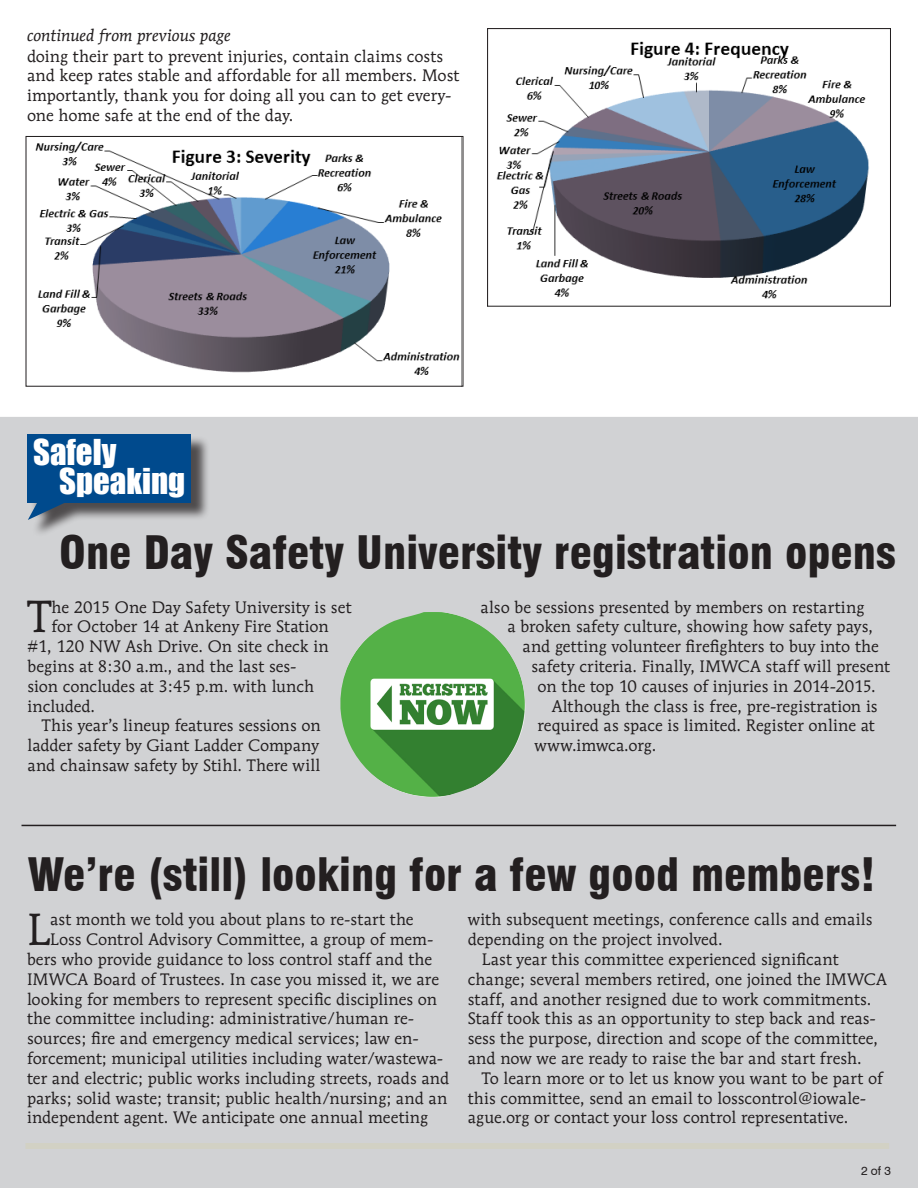
<style>
.page{position:relative;width:918px;height:1188px;background:#fff}
.page>*{position:absolute;margin:0;border:0;box-sizing:border-box;transform-origin:0 0}
.t1{font:900 condensed 45px "Swiss 721 BT";color:#231f20}
.t2{font:44.7px "Mendoza Roman";color:#231f20}
.t3{font:32.7px/28.8px "Impact";color:#fff}
.t4{font:16.5px/19.8px "Mendoza Roman";letter-spacing:.005em;color:#231f20}
.t5{font:italic 16.5px "Mendoza Roman";letter-spacing:-.005em;color:#231f20}
.t6{font:12px "Swiss 721 BT";color:#231f20}
</style>
<div class="page">
<div style="left:0;top:417px;width:918px;height:771px;background:#d1d2d4"></div>
<img style="left:35px;top:141px;width:425px;height:234px">
<div style="left:25px;top:136px;width:438px;height:251px;border:1px solid #231f20"></div>
<img style="left:496px;top:41px;width:373px;height:258px">
<div style="left:487px;top:28px;width:404px;height:279px;border:1px solid #231f20"></div>
<div style="left:30px;top:436px;width:180px;height:102px;background:#231f20;opacity:.75"></div>
<div style="left:28px;top:434px;width:163px;height:69px;background:#004a8d"></div>
<svg style="left:28px;top:503px;width:43px;height:17px"></svg>
<img style="left:338px;top:612px;width:189px;height:187px">
<div style="left:26px;top:1143px;width:863px;height:6px;background:#d2d1c4"></div>
<hr style="left:22px;top:825px;width:874px;height:1px;background:#231f20">
<p class="t5" style="left:27px;top:25px;width:205px">continued from previous page</p>
<p class="t4" style="left:27px;top:46px;width:434px">doing their part to prevent injuries, contain claims costs and keep rates stable and affordable for all members. Most importantly, thank you for doing all you can to get every&shy;one home safe at the end of the day.</p>
<p class="t3" style="left:59px;top:437px;width:128px;text-indent:-26px">Safely<br>Speaking</p>
<p class="t1" style="left:59px;top:525px;width:838px">One Day Safety University registration opens</p>
<p class="t2" style="left:28px;top:589px;width:25px">T</p>
<p class="t4" style="left:51px;top:597px;width:302px">he 2015 One Day Safety University is set</p>
<p class="t4" style="left:481px;top:597px;width:385px">also be sessions presented by members on restarting</p>
<p class="t4" style="left:508px;top:617px;width:367px">a broken safety culture, showing how safety pays,</p>
<p class="t4" style="left:523px;top:636px;width:358px">and getting volunteer firefighters to buy into the</p>
<p class="t4" style="left:532px;top:656px;width:360px">safety criteria. Finally, IMWCA staff will present</p>
<p class="t4" style="left:538px;top:676px;width:340px">on the top 10 causes of injuries in 2014-2015.</p>
<p class="t4" style="left:535px;top:696px;width:345px;text-indent:17px">Although the class is free, pre-registration is required as space is limited. Register online at www.imwca.org.</p>
<p class="t4" style="left:51px;top:617px;width:279px">for October 14 at Ankeny Fire Station</p>
<p class="t4" style="left:28px;top:636px;width:303px">#1, 120 NW Ash Drive. On site check in</p>
<p class="t4" style="left:28px;top:656px;width:271px">begins at 8:30 a.m., and the last ses-</p>
<p class="t4" style="left:28px;top:676px;width:288px">sion concludes at 3:45 p.m. with lunch</p>
<p class="t4" style="left:28px;top:696px;width:69px">included.</p>
<p class="t4" style="left:28px;top:716px;width:295px;text-align:justify;text-indent:14px">This year’s lineup features sessions on ladder safety by Giant Ladder Company and chainsaw safety by Stihl. There will</p>
<p class="t1" style="left:28px;top:848px;width:849px">We’re (still) looking for a few good members!</p>
<p class="t2" style="left:27px;top:902px;width:25px">L</p>
<p class="t4" style="left:50px;top:910px;width:365px">ast month we told you about plans to re-start the</p>
<p class="t4" style="left:50px;top:929px;width:385px">Loss Control Advisory Committee, a group of mem-</p>
<p class="t4" style="left:27px;top:949px;width:407px">bers who provide guidance to loss control staff and the</p>
<p class="t4" style="left:27px;top:969px;width:414px">IMWCA Board of Trustees. In case you missed it, we are</p>
<p class="t4" style="left:27px;top:989px;width:412px">looking for members to represent specific disciplines on</p>
<p class="t4" style="left:27px;top:1009px;width:389px">the committee including: administrative/human re-</p>
<p class="t4" style="left:27px;top:1028px;width:393px">sources; fire and emergency medical services; law en-</p>
<p class="t4" style="left:27px;top:1048px;width:418px">forcement; municipal utilities including water/wastewa-</p>
<p class="t4" style="left:27px;top:1068px;width:424px">ter and electric; public works including streets, roads and</p>
<p class="t4" style="left:27px;top:1088px;width:422px">parks; solid waste; transit; public health/nursing; and an</p>
<p class="t4" style="left:27px;top:1108px;width:403px">independent agent. We anticipate one annual meeting</p>
<p class="t4" style="left:468px;top:910px;width:406px">with subsequent meetings, conference calls and emails depending on the project involved.</p>
<p class="t4" style="left:468px;top:949px;width:421px;text-indent:14px">Last year this committee experienced significant change; several members retired, one joined the IMWCA staff, and another resigned due to work commitments.<br>Staff took this as an opportunity to step back and reas&shy;sess the purpose, direction and scope of the committee, and now we are ready to raise the bar and start fresh.</p>
<p class="t4" style="left:468px;top:1068px;width:417px;text-indent:14px">To learn more or to let us know you want to be part of this committee, send an email to losscontrol@iowale&shy;ague.org or contact your loss control representative.</p>
<p class="t6" style="left:861px;top:1163px;width:31px">2 of 3</p>
</div>
